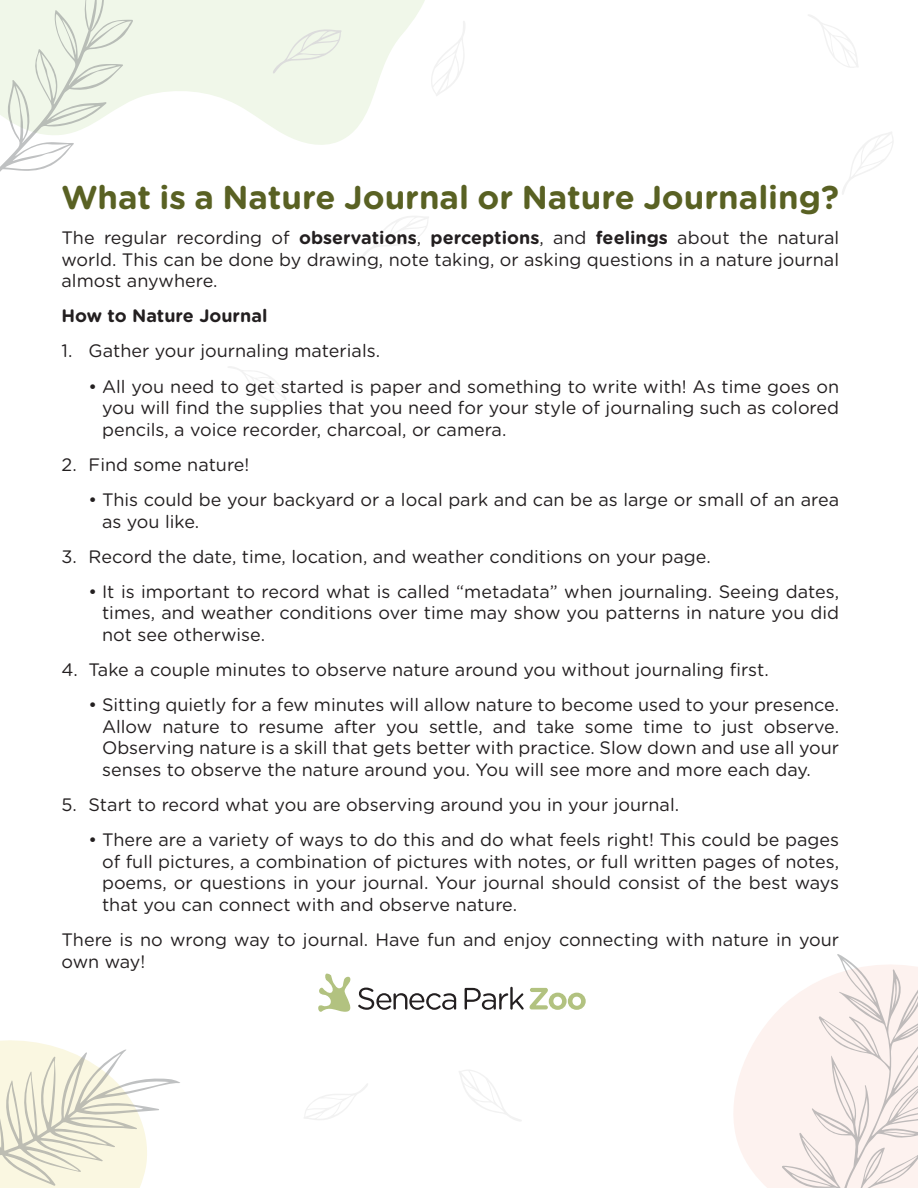
<style>
.page{position:relative;width:918px;height:1188px;background:#fff}
.page>*{position:absolute;margin:0;border:0;box-sizing:border-box;transform-origin:0 0}
.t1{font:700 33px "Gotham Rounded";color:#596123}
.t2{font:18px/21.6px "Gotham Rounded";color:#231f20;text-align:justify}
.t3{font:700 18px "Gotham Rounded";color:#231f20}
.s1{font-weight:700}
</style>
<div class="page">
<svg style="left:133px;top:0;width:292px;height:145px;fill:#f0f7e9"></svg>
<svg style="left:733px;top:1007px;width:49px;height:181px;fill:#fdf2ef"></svg>
<svg style="left:228px;top:366px;width:58px;height:36px"></svg>
<svg style="left:361px;top:216px;width:68px;height:43px"></svg>
<svg style="left:808px;top:15px;width:50px;height:53px"></svg>
<svg style="left:431px;top:21px;width:34px;height:75px"></svg>
<svg style="left:842px;top:132px;width:51px;height:63px"></svg>
<svg style="left:0;top:0;width:133px;height:172px"></svg>
<svg style="left:782px;top:954px;width:136px;height:234px"></svg>
<svg style="left:0;top:1040px;width:180px;height:148px"></svg>
<svg style="left:273px;top:29px;width:69px;height:45px;background:#edf3e7"></svg>
<svg style="left:304px;top:1084px;width:64px;height:36px"></svg>
<svg style="left:459px;top:1070px;width:63px;height:51px"></svg>
<svg style="left:318px;top:973px;width:138px;height:39px"></svg>
<svg style="left:465px;top:987px;width:59px;height:23px"></svg>
<svg style="left:530px;top:988px;width:56px;height:22px"></svg>
<p class="t1" style="left:62px;top:173px;width:779px">What is a Nature Journal or Nature Journaling?</p>
<p class="t2" style="left:62px;top:226px;width:779px">The regular recording of <span class="s1">observations</span>, <span class="s1">perceptions</span>, and <span class="s1">feelings</span> about the natural world. This can be done by drawing, note taking, or asking questions in a nature journal almost anywhere.</p>
<p class="t3" style="left:62px;top:303px;width:207px">How to Nature Journal</p>
<p class="t2" style="left:62px;top:339px;width:320px">1. Gather your journaling materials.</p>
<p class="t2" style="left:102px;top:375px;width:739px;text-indent:-14px">• All you need to get started is paper and something to write with! As time goes on you will find the supplies that you need for your style of journaling such as colored pencils, a voice recorder, charcoal, or camera.</p>
<p class="t2" style="left:62px;top:453px;width:189px">2. Find some nature!</p>
<p class="t2" style="left:102px;top:488px;width:739px;text-indent:-14px">• This could be your backyard or a local park and can be as large or small of an area as you like.</p>
<p class="t2" style="left:62px;top:545px;width:651px">3. Record the date, time, location, and weather conditions on your page.</p>
<p class="t2" style="left:102px;top:580px;width:739px;text-indent:-14px">• It is important to record what is called “metadata” when journaling. Seeing dates, times, and weather conditions over time may show you patterns in nature you did not see otherwise.</p>
<p class="t2" style="left:62px;top:658px;width:709px">4. Take a couple minutes to observe nature around you without journaling first.</p>
<p class="t2" style="left:102px;top:693px;width:739px;text-indent:-14px">• Sitting quietly for a few minutes will allow nature to become used to your presence.<br>Allow nature to resume after you settle, and take some time to just observe.<br>Observing nature is a skill that gets better with practice. Slow down and use all your senses to observe the nature around you. You will see more and more each day.</p>
<p class="t2" style="left:62px;top:793px;width:619px">5. Start to record what you are observing around you in your journal.</p>
<p class="t2" style="left:102px;top:828px;width:739px;text-indent:-14px">• There are a variety of ways to do this and do what feels right! This could be pages of full pictures, a combination of pictures with notes, or full written pages of notes, poems, or questions in your journal. Your journal should consist of the best ways that you can connect with and observe nature.</p>
<p class="t2" style="left:62px;top:928px;width:779px">There is no wrong way to journal. Have fun and enjoy connecting with nature in your own way!</p>
</div>
